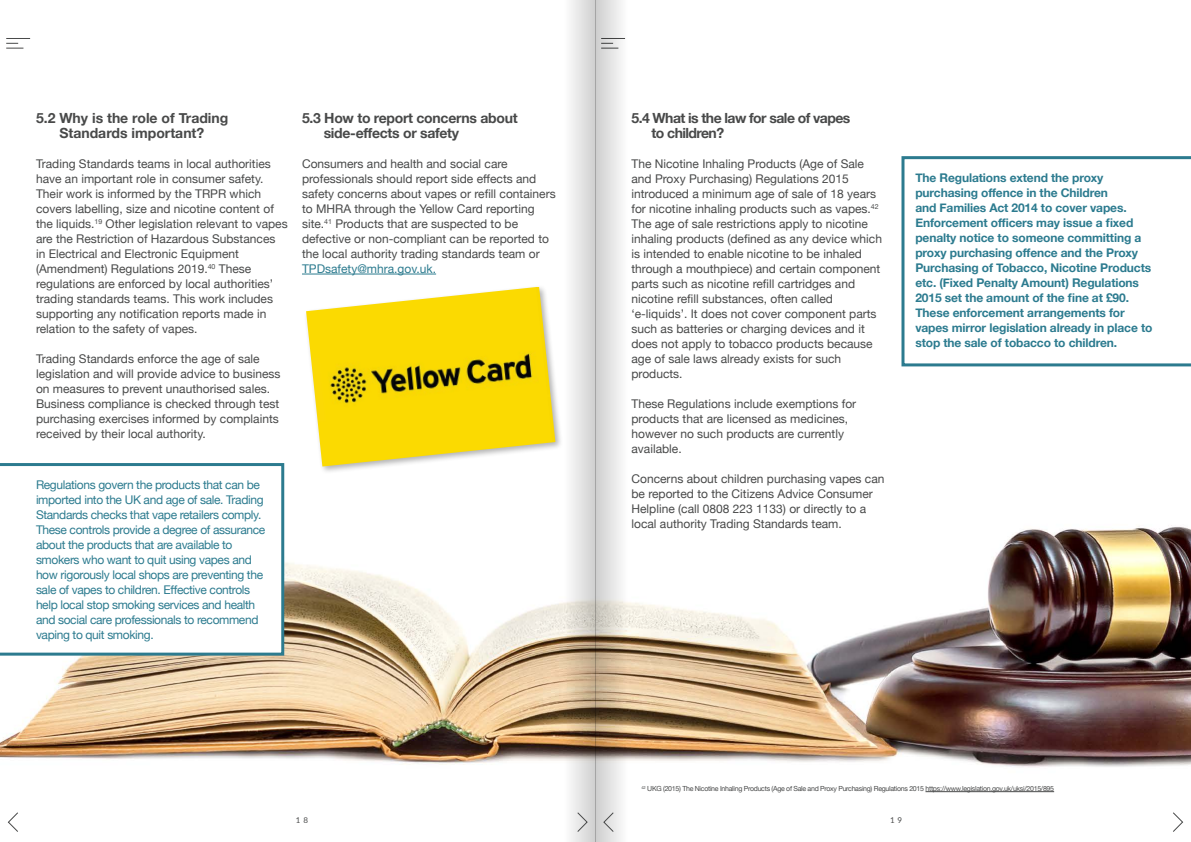
<style>
.page{position:relative;width:1191px;height:842px;background:#fff}
.page>*{position:absolute;margin:0;border:0;box-sizing:border-box;transform-origin:0 0}
.t1{font:700 14px/15px "Helvetica Neue";letter-spacing:-.02em;color:#484949}
.t2{font:700 14px/15px "Helvetica Neue";color:#484949;text-align:center}
.t3{font:700 14px/15px "Helvetica Neue";letter-spacing:-.04em;color:#484949}
.t4{font:12px/15px "Helvetica Neue";color:#484949}
.t5{font:12px/15px "Helvetica Neue";letter-spacing:-.03em;color:#2c7b8f}
.t6{font:700 12px/15px "Helvetica Neue";letter-spacing:-.01em;color:#2c7b8f}
.t7{font:12px "Helvetica Neue";color:#2c7b8f}
.t8{font:8px "Lato";color:#484949}
.t9{font:7px "Helvetica Neue";letter-spacing:-.04em;color:#484949}
</style>
<div class="page">
<img style="left:0;top:366px;width:1191px;height:427px">
<svg style="left:0;top:463px;width:284px;height:193px"></svg>
<svg style="left:901px;top:156px;width:290px;height:210px"></svg>
<hr style="left:302px;top:274px;width:134px;height:1px;background:#2c7b8f">
<hr style="left:925px;top:791px;width:129px;height:1px;background:#484949">
<svg style="left:6px;top:38px;width:24px;height:11px"></svg>
<div style="left:303px;top:284px;width:260px;height:191px;background:#000;opacity:.3"></div>
<img style="left:306px;top:287px;width:249px;height:179px">
<svg style="left:595px;top:0;width:35px;height:842px"></svg>
<svg style="left:560px;top:0;width:35px;height:842px"></svg>
<svg style="left:1173px;top:812px;width:11px;height:20px"></svg>
<svg style="left:576px;top:811px;width:12px;height:22px"></svg>
<svg style="left:602px;top:811px;width:12px;height:22px"></svg>
<svg style="left:7px;top:812px;width:11px;height:20px"></svg>
<p class="t2" style="left:36px;top:111px;width:194px">5.2 Why is the role of Trading<br>Standards important?</p>
<p class="t4" style="left:36px;top:157px;width:253px">Trading Standards teams in local authorities have an important role in consumer safety.<br>Their work is informed by the TRPR which covers labelling, size and nicotine content of the liquids.<sup>19</sup> Other legislation relevant to vapes are the Restriction of Hazardous Substances in Electrical and Electronic Equipment (Amendment) Regulations 2019.<sup>40</sup> These regulations are enforced by local authorities’ trading standards teams. This work includes supporting any notification reports made in relation to the safety of vapes.</p>
<p class="t4" style="left:36px;top:352px;width:246px">Trading Standards enforce the age of sale legislation and will provide advice to business on measures to prevent unauthorised sales.<br>Business compliance is checked through test purchasing exercises informed by complaints received by their local authority.</p>
<p class="t5" style="left:36px;top:477px;width:231px">Regulations govern the products that can be imported into the UK and age of sale. Trading Standards checks that vape retailers comply.<br>These controls provide a degree of assurance about the products that are available to smokers who want to quit using vapes and how rigorously local shops are preventing the sale of vapes to children. Effective controls help local stop smoking services and health and social care professionals to recommend vaping to quit smoking.</p>
<p class="t1" style="left:324px;top:111px;width:195px;text-indent:-22px">5.3 How to report concerns about side-effects or safety</p>
<p class="t4" style="left:302px;top:157px;width:255px">Consumers and health and social care professionals should report side effects and safety concerns about vapes or refill containers to MHRA through the Yellow Card reporting site.<sup>41</sup> Products that are suspected to be defective or non-compliant can be reported to the local authority trading standards team or</p>
<p class="t7" style="left:302px;top:260px;width:136px">TPDsafety@mhra.gov.uk.</p>
<p class="t3" style="left:651px;top:111px;width:200px;text-indent:-20px">5.4 What is the law for sale of vapes to children?</p>
<p class="t4" style="left:631px;top:157px;width:252px">The Nicotine Inhaling Products (Age of Sale and Proxy Purchasing) Regulations 2015 introduced a minimum age of sale of 18 years for nicotine inhaling products such as vapes.<sup>42<br></sup>The age of sale restrictions apply to nicotine inhaling products (defined as any device which is intended to enable nicotine to be inhaled through a mouthpiece) and certain component parts such as nicotine refill cartridges and nicotine refill substances, often called ‘e-liquids’. It does not cover component parts such as batteries or charging devices and it does not apply to tobacco products because age of sale laws already exists for such products.</p>
<p class="t4" style="left:631px;top:397px;width:226px">These Regulations include exemptions for products that are licensed as medicines, however no such products are currently available.</p>
<p class="t4" style="left:631px;top:472px;width:254px">Concerns about children purchasing vapes can be reported to the Citizens Advice Consumer Helpline (call 0808 223 1133) or directly to a local authority Trading Standards team.</p>
<p class="t6" style="left:915px;top:171px;width:238px">The Regulations extend the proxy purchasing offence in the Children<br>and Families Act 2014 to cover vapes.<br>Enforcement officers may issue a fixed penalty notice to someone committing a proxy purchasing offence and the Proxy Purchasing of Tobacco, Nicotine Products etc. (Fixed Penalty Amount) Regulations 2015 set the amount of the fine at £90.<br>These enforcement arrangements for vapes mirror legislation already in place to stop the sale of tobacco to children.</p>
<p class="t9" style="left:641px;top:783px;width:414px"><sup>42</sup> UKG (2015) The Nicotine Inhaling Products (Age of Sale and Proxy Purchasing) Regulations 2015 https://www.legislation.gov.uk/uksi/2015/895</p>
<p class="t8" style="left:296px;top:814px;width:14px">1 8</p>
<p class="t8" style="left:890px;top:814px;width:14px">1 9</p>
</div>
